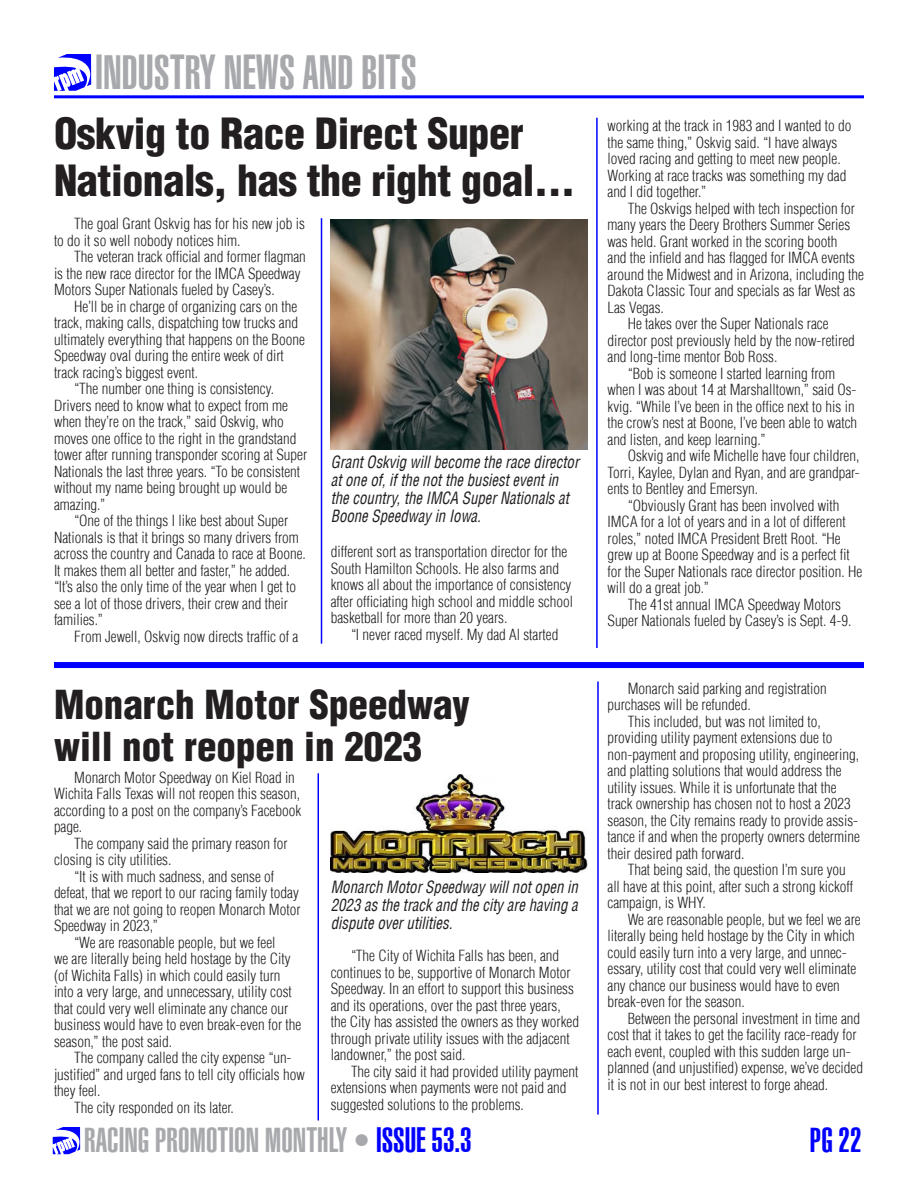
<style>
.page{position:relative;width:918px;height:1188px;background:#fff}
.page>*{position:absolute;margin:0;border:0;box-sizing:border-box;transform-origin:0 0}
.t1{font:900 extra-condensed 48px "Helvetica";color:#a8a9ad}
.HEADLINE_NEW{font:900 condensed 42px/46.5px "Helvetica";letter-spacing:-.01em;color:#231f20}
.HEADLINE_NEW-2{font:900 condensed 39px/42px "Helvetica";color:#231f20}
.t2{font:900 extra-condensed 34.5px "Helvetica";color:#a8a9ad}
.t3{font:900 extra-condensed 34.5px "Helvetica";color:#00f}
.CAPTION_NEW{font:italic condensed 16.5px/18px "Helvetica";color:#231f20;scale:.9 1}
.INDUSTRY_BODY_NEWS_T{font:300 condensed 15px/16.5px "Helvetica";color:#231f20}
.s1{color:#00f}
</style>
<div class="page">
<svg style="left:53px;top:1127px;width:27px;height:27px"></svg>
<svg style="left:54px;top:54px;width:37px;height:37px"></svg>
<hr style="left:54px;top:95px;width:810px;height:3px;background:#00f">
<img style="left:331px;top:219px;width:256px;height:230px">
<div style="left:54px;top:662px;width:810px;height:6px;background:#00f"></div>
<img style="left:331px;top:774px;width:256px;height:98px">
<hr style="left:596px;top:118px;width:2px;height:530px;background:#00f">
<hr style="left:321px;top:218px;width:1px;height:426px;background:#00f">
<hr style="left:318px;top:773px;width:1px;height:347px;background:#00f">
<hr style="left:597px;top:681px;width:2px;height:434px;background:#00f">
<p class="t1" style="left:95px;top:50px;width:323px">INDUSTRY NEWS AND BITS</p>
<p class="HEADLINE_NEW" style="left:54px;top:113px;width:523px">Oskvig to Race Direct Super<br>Nationals, has the right goal...</p>
<p class="INDUSTRY_BODY_NEWS_T" style="left:54px;top:217px;width:252px;text-indent:20px">The goal Grant Oskvig has for his new job is to do it so well nobody notices him.</p>
<p class="INDUSTRY_BODY_NEWS_T" style="left:54px;top:250px;width:253px;text-indent:20px">The veteran track official and former flagman is the new race director for the IMCA Speedway<br>Motors Super Nationals fueled by Casey’s.</p>
<p class="INDUSTRY_BODY_NEWS_T" style="left:54px;top:299px;width:252px;text-indent:20px">He’ll be in charge of organizing cars on the track, making calls, dispatching tow trucks and ultimately everything that happens on the Boone Speedway oval during the entire week of dirt track racing’s biggest event.</p>
<p class="INDUSTRY_BODY_NEWS_T" style="left:54px;top:382px;width:255px;text-indent:20px">“The number one thing is consistency.<br>Drivers need to know what to expect from me when they’re on the track,” said Oskvig, who moves one office to the right in the grandstand tower after running transponder scoring at Super Nationals the last three years. “To be consistent without my name being brought up would be amazing.”</p>
<p class="INDUSTRY_BODY_NEWS_T" style="left:54px;top:514px;width:253px;text-indent:20px">“One of the things I like best about Super Nationals is that it brings so many drivers from across the country and Canada to race at Boone.<br>It makes them all better and faster,” he added. “It’s also the only time of the year when I get to see a lot of those drivers, their crew and their families.”</p>
<p class="INDUSTRY_BODY_NEWS_T" style="left:74px;top:629px;width:226px">From Jewell, Oskvig now directs traffic of a</p>
<p class="CAPTION_NEW" style="left:331px;top:454px;width:277px">Grant Oskvig will become the race director at one of, if the not the busiest event in the country, the IMCA Super Nationals at Boone Speedway in Iowa.</p>
<p class="INDUSTRY_BODY_NEWS_T" style="left:331px;top:545px;width:244px">different sort as transportation director for the South Hamilton Schools. He also farms and knows all about the importance of consistency after officiating high school and middle school basketball for more than 20 years.</p>
<p class="INDUSTRY_BODY_NEWS_T" style="left:351px;top:627px;width:209px">“I never raced myself. My dad Al started</p>
<p class="HEADLINE_NEW-2" style="left:54px;top:686px;width:417px">Monarch Motor Speedway will not reopen in 2023</p>
<p class="INDUSTRY_BODY_NEWS_T" style="left:54px;top:770px;width:249px;text-indent:20px">Monarch Motor Speedway on Kiel Road in Wichita Falls Texas will not reopen this season, according to a post on the company’s Facebook page.</p>
<p class="INDUSTRY_BODY_NEWS_T" style="left:54px;top:836px;width:235px;text-indent:20px">The company said the primary reason for closing is city utilities.</p>
<p class="INDUSTRY_BODY_NEWS_T" style="left:54px;top:869px;width:248px;text-indent:20px">“It is with much sadness, and sense of defeat, that we report to our racing family today that we are not going to reopen Monarch Motor Speedway in 2023,”</p>
<p class="INDUSTRY_BODY_NEWS_T" style="left:54px;top:935px;width:249px;text-indent:20px">“We are reasonable people, but we feel<br>we are literally being held hostage by the City (of Wichita Falls) in which could easily turn into a very large, and unnecessary, utility cost that could very well eliminate any chance our business would have to even break-even for the season,” the post said.</p>
<p class="INDUSTRY_BODY_NEWS_T" style="left:54px;top:1051px;width:252px;text-indent:20px">The company called the city expense “un&shy;justified” and urged fans to tell city officials how they feel.</p>
<p class="INDUSTRY_BODY_NEWS_T" style="left:74px;top:1100px;width:161px">The city responded on its later.</p>
<p class="CAPTION_NEW" style="left:331px;top:880px;width:276px;text-align:justify">Monarch Motor Speedway will not open in 2023 as the track and the city are having a dispute over utilities.</p>
<p class="INDUSTRY_BODY_NEWS_T" style="left:331px;top:949px;width:250px;text-indent:20px">“The City of Wichita Falls has been, and continues to be, supportive of Monarch Motor Speedway. In an effort to support this business and its operations, over the past three years, the City has assisted the owners as they worked through private utility issues with the adjacent landowner,” the post said.</p>
<p class="INDUSTRY_BODY_NEWS_T" style="left:331px;top:1065px;width:249px;text-indent:20px">The city said it had provided utility payment extensions when payments were not paid and suggested solutions to the problems.</p>
<p class="INDUSTRY_BODY_NEWS_T" style="left:608px;top:119px;width:246px">working at the track in 1983 and I wanted to do the same thing,” Oskvig said. “I have always loved racing and getting to meet new people.<br>Working at race tracks was something my dad and I did together.”</p>
<p class="INDUSTRY_BODY_NEWS_T" style="left:608px;top:201px;width:258px;text-indent:20px">The Oskvigs helped with tech inspection for many years the Deery Brothers Summer Series was held. Grant worked in the scoring booth<br>and the infield and has flagged for IMCA events around the Midwest and in Arizona, including the Dakota Classic Tour and specials as far West as Las Vegas.</p>
<p class="INDUSTRY_BODY_NEWS_T" style="left:608px;top:317px;width:249px;text-indent:20px">He takes over the Super Nationals race director post previously held by the now-retired and long-time mentor Bob Ross.</p>
<p class="INDUSTRY_BODY_NEWS_T" style="left:608px;top:366px;width:251px;text-indent:20px">“Bob is someone I started learning from when I was about 14 at Marshalltown,” said Os&shy;kvig. “While I’ve been in the office next to his in the crow’s nest at Boone, I’ve been able to watch and listen, and keep learning.”</p>
<p class="INDUSTRY_BODY_NEWS_T" style="left:608px;top:449px;width:254px;text-align:justify;text-indent:20px">Oskvig and wife Michelle have four children, Torri, Kaylee, Dylan and Ryan, and are grandpar&shy;ents to Bentley and Emersyn.</p>
<p class="INDUSTRY_BODY_NEWS_T" style="left:608px;top:498px;width:256px;text-indent:20px">“Obviously Grant has been involved with IMCA for a lot of years and in a lot of different roles,” noted IMCA President Brett Root. “He grew up at Boone Speedway and is a perfect fit for the Super Nationals race director position. He will do a great job.”</p>
<p class="INDUSTRY_BODY_NEWS_T" style="left:608px;top:597px;width:246px;text-indent:20px">The 41st annual IMCA Speedway Motors<br>Super Nationals fueled by Casey’s is Sept. 4-9.</p>
<p class="INDUSTRY_BODY_NEWS_T" style="left:608px;top:681px;width:221px;text-indent:20px">Monarch said parking and registration purchases will be refunded.</p>
<p class="INDUSTRY_BODY_NEWS_T" style="left:608px;top:714px;width:254px;text-indent:20px">This included, but was not limited to, providing utility payment extensions due to non-payment and proposing utility, engineering, and platting solutions that would address the utility issues. While it is unfortunate that the track ownership has chosen not to host a 2023 season, the City remains ready to provide assis&shy;tance if and when the property owners determine their desired path forward.</p>
<p class="INDUSTRY_BODY_NEWS_T" style="left:608px;top:863px;width:247px;text-indent:20px">That being said, the question I’m sure you all have at this point, after such a strong kickoff campaign, is WHY.</p>
<p class="INDUSTRY_BODY_NEWS_T" style="left:608px;top:912px;width:255px;text-indent:20px">We are reasonable people, but we feel we are literally being held hostage by the City in which could easily turn into a very large, and unnec&shy;essary, utility cost that could very well eliminate any chance our business would have to even break-even for the season.</p>
<p class="INDUSTRY_BODY_NEWS_T" style="left:608px;top:1011px;width:257px;text-indent:20px">Between the personal investment in time and cost that it takes to get the facility race-ready for each event, coupled with this sudden large un&shy;planned (and unjustified) expense, we’ve decided it is not in our best interest to forge ahead.</p>
<h3 class="t2" style="left:84px;top:1124px;width:389px">RACING PROMOTION MONTHLY • <span class="s1">ISSUE 53.3</span></h3>
<h3 class="t3" style="left:810px;top:1124px;width:53px">PG 22</h3>
</div>
